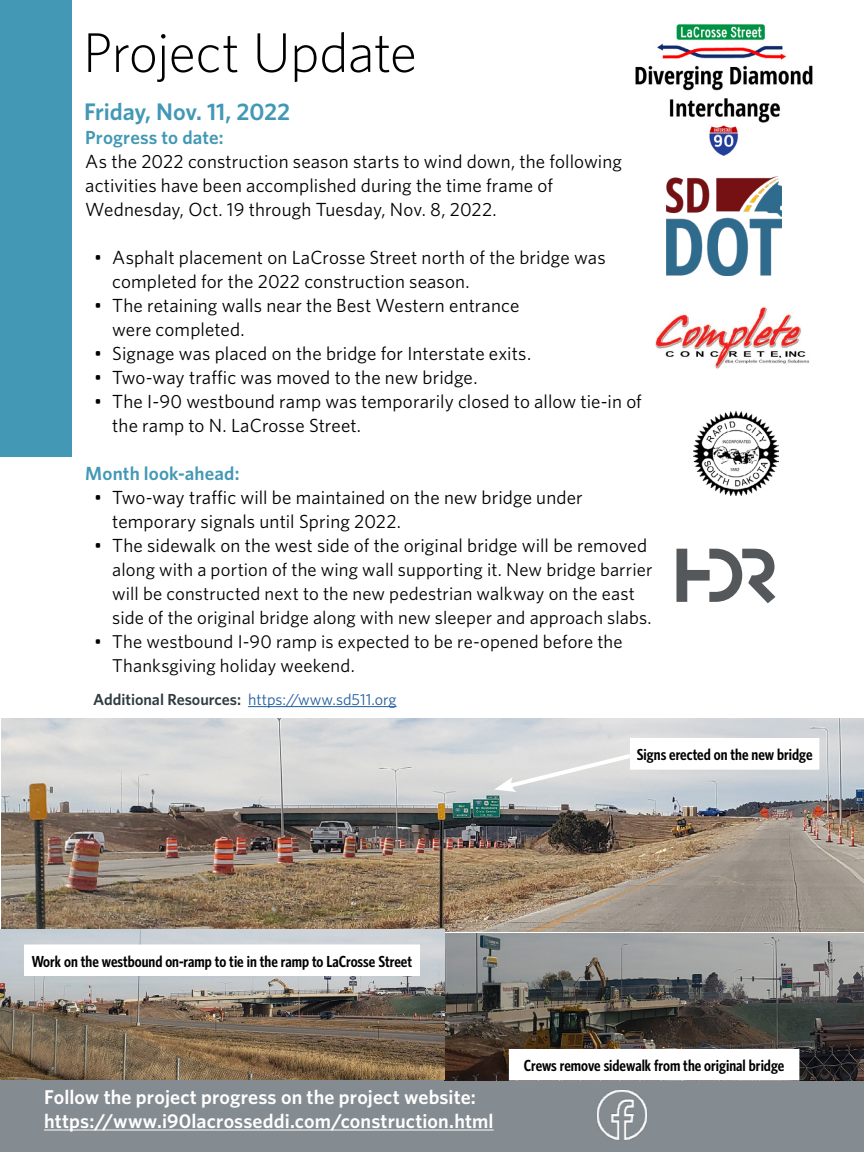
<style>
.page{position:relative;width:864px;height:1152px;background:#fff}
.page>*{position:absolute;margin:0;border:0;box-sizing:border-box;transform-origin:0 0}
.t1{font:300 56px "Whitney";letter-spacing:-.015em;color:#000}
.t2{font:600 24px "Whitney";letter-spacing:-.005em;color:#4298b5}
.t3{font:600 20px/24px "Whitney";letter-spacing:.005em;color:#fff}
.t4{font:19px/24px "Whitney";letter-spacing:.005em;color:#000}
.t5{font:600 19px "Whitney";letter-spacing:.01em;color:#4298b5}
.t6{font:18.6px/24px "Whitney";letter-spacing:.005em;color:#000}
.t7{font:600 16px "Whitney Condensed";color:#000}
.t8{font:16px "Whitney";color:#215e9e}
.s1{font-weight:600;color:#303c42}
</style>
<div class="page">
<div style="left:0;top:1080px;width:864px;height:72px;background:#848b91"></div>
<img style="left:1px;top:719px;width:863px;height:213px">
<img style="left:445px;top:933px;width:419px;height:147px">
<img style="left:593px;top:1086px;width:58px;height:58px">
<div style="left:511px;top:1051px;width:286px;height:27px;background:#fff"></div>
<div style="left:632px;top:740px;width:185px;height:28px;background:#fff"></div>
<hr style="left:248px;top:706px;width:149px;height:1px;background:#215e9e">
<img style="left:0;top:930px;width:444px;height:150px">
<div style="left:26px;top:946px;width:392px;height:28px;background:#fff"></div>
<svg style="left:494px;top:751px;width:141px;height:41px;background:#dededf"></svg>
<div style="left:0;top:0;width:72px;height:457px;background:#4298b5"></div>
<img style="left:635px;top:24px;width:178px;height:132px">
<svg style="left:676px;top:549px;width:99px;height:54px"></svg>
<img style="left:655px;top:307px;width:155px;height:62px">
<img style="left:666px;top:176px;width:115px;height:100px">
<img style="left:694px;top:411px;width:84px;height:85px">
<h1 class="t1" style="left:83px;top:15px;width:336px">Project Update</h1>
<p class="t2" style="left:84px;top:96px;width:208px">Friday, Nov. 11, 2022</p>
<p class="t5" style="left:85px;top:125px;width:140px">Progress to date:</p>
<p class="t4" style="left:85px;top:149px;width:538px">As the 2022 construction season starts to wind down, the following activities have been accomplished during the time frame of<br>Wednesday, Oct. 19 through Tuesday, Nov. 8, 2022.</p>
<p class="t4" style="left:112px;top:245px;width:495px;text-indent:-18px">• Asphalt placement on LaCrosse Street north of the bridge was completed for the 2022 construction season.</p>
<p class="t4" style="left:112px;top:293px;width:409px;text-indent:-18px">• The retaining walls near the Best Western entrance were completed.</p>
<p class="t4" style="left:94px;top:341px;width:438px">• Signage was placed on the bridge for Interstate exits.</p>
<p class="t4" style="left:94px;top:365px;width:385px">• Two-way traffic was moved to the new bridge.</p>
<p class="t4" style="left:112px;top:389px;width:531px;text-indent:-18px">• The I-90 westbound ramp was temporarily closed to allow tie-in of the ramp to N. LaCrosse Street.</p>
<p class="t5" style="left:85px;top:461px;width:156px">Month look-ahead:</p>
<p class="t4" style="left:112px;top:485px;width:472px;text-indent:-18px">• Two-way traffic will be maintained on the new bridge under temporary signals until Spring 2022.</p>
<p class="t4" style="left:94px;top:533px;width:555px">• The sidewalk on the west side of the original bridge will be removed</p>
<p class="t6" style="left:112px;top:557px;width:542px">along with a portion of the wing wall supporting it. New bridge barrier will be constructed next to the new pedestrian walkway on the east side of the original bridge along with new sleeper and approach slabs.</p>
<p class="t6" style="left:112px;top:629px;width:512px;text-indent:-18px">• The westbound I-90 ramp is expected to be re-opened before the<br>Thanksgiving holiday weekend.</p>
<p class="t8" style="left:93px;top:689px;width:305px"><span class="s1">Additional Resources:</span> https://www.sd511.org</p>
<p class="t7" style="left:637px;top:745px;width:177px">Signs erected on the new bridge</p>
<p class="t7" style="left:32px;top:951px;width:382px">Work on the westbound on-ramp to tie in the ramp to LaCrosse Street</p>
<p class="t3" style="left:44px;top:1085px;width:451px">Follow the project progress on the project website: https://www.i90lacrosseddi.com/construction.html</p>
<p class="t7" style="left:524px;top:1056px;width:262px">Crews remove sidewalk from the original bridge</p>
</div>
